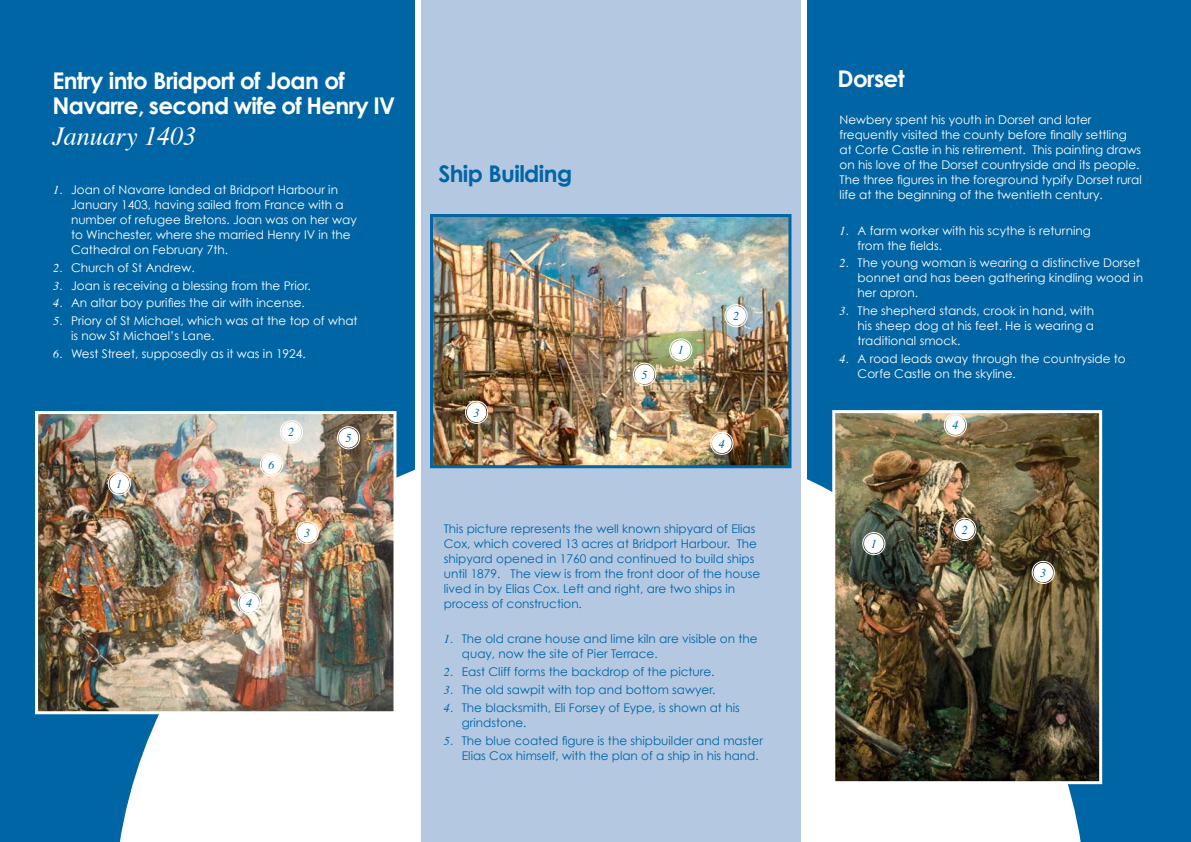
<style>
.page{position:relative;width:1191px;height:842px;background:#fff}
.page>*{position:absolute;margin:0;border:0;box-sizing:border-box;transform-origin:0 0}
.t1{font:italic 26px "Times";color:#fff}
.t2{font:700 23px/25px "Century Gothic";letter-spacing:-.025em;color:#fff}
.t3{font:700 23px "Century Gothic";letter-spacing:-.025em;color:#0065a4}
.t4{font:12px/15px "Century Gothic";color:#fff}
.t5{font:12px/15px "Century Gothic";color:#0065a4}
.t6{font:italic 12px "Times";color:#0065a4}
.s1{font-family:"Times";font-style:italic}
</style>
<div class="page">
<div style="left:0;top:0;width:415px;height:842px;background:#0065a4"></div>
<div style="left:807px;top:0;width:384px;height:842px;background:#0065a4"></div>
<svg style="left:114px;top:433px;width:973px;height:409px;background:#ebf3f8"></svg>
<img style="left:836px;top:414px;width:262px;height:366px">
<div style="left:832px;top:410px;width:270px;height:374px;border:3px solid #fff"></div>
<div style="left:864px;top:534px;width:19px;height:19px;background:#fff;border-radius:50%"></div>
<div style="left:862px;top:532px;width:23px;height:23px;border:1px solid #fff;border-radius:50%"></div>
<div style="left:955px;top:520px;width:19px;height:19px;background:#fff;border-radius:50%"></div>
<div style="left:953px;top:518px;width:23px;height:23px;border:1px solid #fff;border-radius:50%"></div>
<div style="left:1033px;top:563px;width:20px;height:19px;background:#fff;border-radius:50%"></div>
<div style="left:1031px;top:561px;width:23px;height:23px;border:1px solid #fff;border-radius:50%"></div>
<div style="left:945px;top:415px;width:20px;height:20px;background:#fff;border-radius:50%"></div>
<div style="left:943px;top:413px;width:24px;height:24px;border:1px solid #fff;border-radius:50%"></div>
<img style="left:39px;top:415px;width:353px;height:295px">
<div style="left:35px;top:411px;width:361px;height:303px;border:3px solid #fff"></div>
<div style="left:109px;top:474px;width:20px;height:19px;background:#fff;border-radius:50%"></div>
<div style="left:108px;top:472px;width:23px;height:23px;border:1px solid #fff;border-radius:50%"></div>
<div style="left:281px;top:422px;width:20px;height:20px;background:#fff;border-radius:50%"></div>
<div style="left:280px;top:420px;width:23px;height:23px;border:1px solid #fff;border-radius:50%"></div>
<div style="left:297px;top:523px;width:20px;height:19px;background:#fff;border-radius:50%"></div>
<div style="left:296px;top:521px;width:23px;height:23px;border:1px solid #fff;border-radius:50%"></div>
<div style="left:239px;top:593px;width:20px;height:19px;background:#fff;border-radius:50%"></div>
<div style="left:238px;top:591px;width:23px;height:23px;border:1px solid #fff;border-radius:50%"></div>
<div style="left:339px;top:428px;width:19px;height:20px;background:#fff;border-radius:50%"></div>
<div style="left:337px;top:426px;width:23px;height:23px;border:1px solid #fff;border-radius:50%"></div>
<div style="left:262px;top:455px;width:19px;height:19px;background:#fff;border-radius:50%"></div>
<div style="left:260px;top:453px;width:23px;height:23px;border:1px solid #fff;border-radius:50%"></div>
<div style="left:421px;top:0;width:380px;height:842px;background:#b4c8e2"></div>
<img style="left:434px;top:218px;width:353px;height:246px">
<div style="left:430px;top:214px;width:361px;height:254px;border:3px solid #0065a4"></div>
<div style="left:671px;top:340px;width:19px;height:20px;background:#fff;border-radius:50%"></div>
<div style="left:669px;top:338px;width:23px;height:24px;border:1px solid #fff;border-radius:50%"></div>
<div style="left:726px;top:306px;width:20px;height:19px;background:#fff;border-radius:50%"></div>
<div style="left:724px;top:304px;width:23px;height:23px;border:1px solid #fff;border-radius:50%"></div>
<div style="left:467px;top:403px;width:19px;height:19px;background:#fff;border-radius:50%"></div>
<div style="left:465px;top:401px;width:23px;height:23px;border:1px solid #fff;border-radius:50%"></div>
<div style="left:712px;top:433px;width:19px;height:20px;background:#fff;border-radius:50%"></div>
<div style="left:710px;top:432px;width:23px;height:23px;border:1px solid #fff;border-radius:50%"></div>
<div style="left:635px;top:365px;width:19px;height:19px;background:#fff;border-radius:50%"></div>
<div style="left:633px;top:363px;width:23px;height:23px;border:1px solid #fff;border-radius:50%"></div>
<h2 class="t2" style="left:52px;top:67px;width:344px">Entry into Bridport of Joan of<br>Navarre, second wife of Henry IV</h2>
<h1 class="t1" style="left:52px;top:113px;width:145px">January 1403</h1>
<p class="t4" style="left:71px;top:182px;width:287px;text-indent:-18px"><span class="s1">1.</span> Joan of Navarre landed at Bridport Harbour in January 1403, having sailed from France with a number of refugee Bretons. Joan was on her way to Winchester, where she married Henry IV in the Cathedral on February 7th.</p>
<p class="t4" style="left:53px;top:260px;width:143px"><span class="s1">2.</span> Church of St Andrew.</p>
<p class="t4" style="left:53px;top:277px;width:259px"><span class="s1">3.</span> Joan is receiving a blessing from the Prior.</p>
<p class="t4" style="left:53px;top:295px;width:253px"><span class="s1">4.</span> An altar boy purifies the air with incense.</p>
<p class="t4" style="left:71px;top:313px;width:288px;text-indent:-18px"><span class="s1">5.</span> Priory of St Michael, which was at the top of what is now St Michael’s Lane.</p>
<p class="t4" style="left:53px;top:346px;width:254px"><span class="s1">6.</span> West Street, supposedly as it was in 1924.</p>
<p class="t6" style="left:116px;top:473px;width:7px">1</p>
<p class="t6" style="left:268px;top:454px;width:7px">6</p>
<p class="t6" style="left:288px;top:422px;width:7px">2</p>
<p class="t6" style="left:304px;top:522px;width:7px">3</p>
<p class="t6" style="left:246px;top:592px;width:7px">4</p>
<p class="t6" style="left:345px;top:427px;width:7px">5</p>
<h2 class="t3" style="left:438px;top:159px;width:135px">Ship Building</h2>
<p class="t6" style="left:473px;top:402px;width:7px">3</p>
<p class="t6" style="left:641px;top:364px;width:7px">5</p>
<p class="t6" style="left:678px;top:340px;width:7px">1</p>
<p class="t6" style="left:733px;top:305px;width:7px">2</p>
<p class="t6" style="left:719px;top:433px;width:7px">4</p>
<p class="t5" style="left:444px;top:521px;width:318px">This picture represents the well known shipyard of Elias Cox, which covered 13 acres at Bridport Harbour. The shipyard opened in 1760 and continued to build ships until 1879. The view is from the front door of the house lived in by Elias Cox. Left and right, are two ships in process of construction.</p>
<p class="t5" style="left:462px;top:631px;width:297px;text-indent:-18px"><span class="s1">1.</span> The old crane house and lime kiln are visible on the quay, now the site of Pier Terrace.</p>
<p class="t5" style="left:444px;top:664px;width:272px"><span class="s1">2.</span> East Cliff forms the backdrop of the picture.</p>
<p class="t5" style="left:444px;top:682px;width:273px"><span class="s1">3.</span> The old sawpit with top and bottom sawyer.</p>
<p class="t5" style="left:462px;top:700px;width:279px;text-indent:-18px"><span class="s1">4.</span> The blacksmith, Eli Forsey of Eype, is shown at his grindstone.</p>
<p class="t5" style="left:462px;top:733px;width:303px;text-indent:-18px"><span class="s1">5.</span> The blue coated figure is the shipbuilder and master<br>Elias Cox himself, with the plan of a ship in his hand.</p>
<h2 class="t2" style="left:837px;top:66px;width:69px">Dorset</h2>
<p class="t4" style="left:839px;top:112px;width:304px">Newbery spent his youth in Dorset and later frequently visited the county before finally settling at Corfe Castle in his retirement. This painting draws on his love of the Dorset countryside and its people.<br>The three figures in the foreground typify Dorset rural life at the beginning of the twentieth century.</p>
<p class="t4" style="left:857px;top:223px;width:235px;text-indent:-18px"><span class="s1">1.</span> A farm worker with his scythe is returning from the fields.</p>
<p class="t4" style="left:857px;top:255px;width:287px;text-indent:-18px"><span class="s1">2.</span> The young woman is wearing a distinctive Dorset bonnet and has been gathering kindling wood in her apron.</p>
<p class="t4" style="left:857px;top:303px;width:238px;text-align:justify;text-indent:-18px"><span class="s1">3.</span> The shepherd stands, crook in hand, with his sheep dog at his feet. He is wearing a traditional smock.</p>
<p class="t4" style="left:857px;top:351px;width:270px;text-indent:-18px"><span class="s1">4.</span> A road leads away through the countryside to<br>Corfe Castle on the skyline.</p>
<p class="t6" style="left:952px;top:415px;width:7px">4</p>
<p class="t6" style="left:870px;top:533px;width:7px">1</p>
<p class="t6" style="left:961px;top:519px;width:7px">2</p>
<p class="t6" style="left:1040px;top:562px;width:7px">3</p>
</div>
